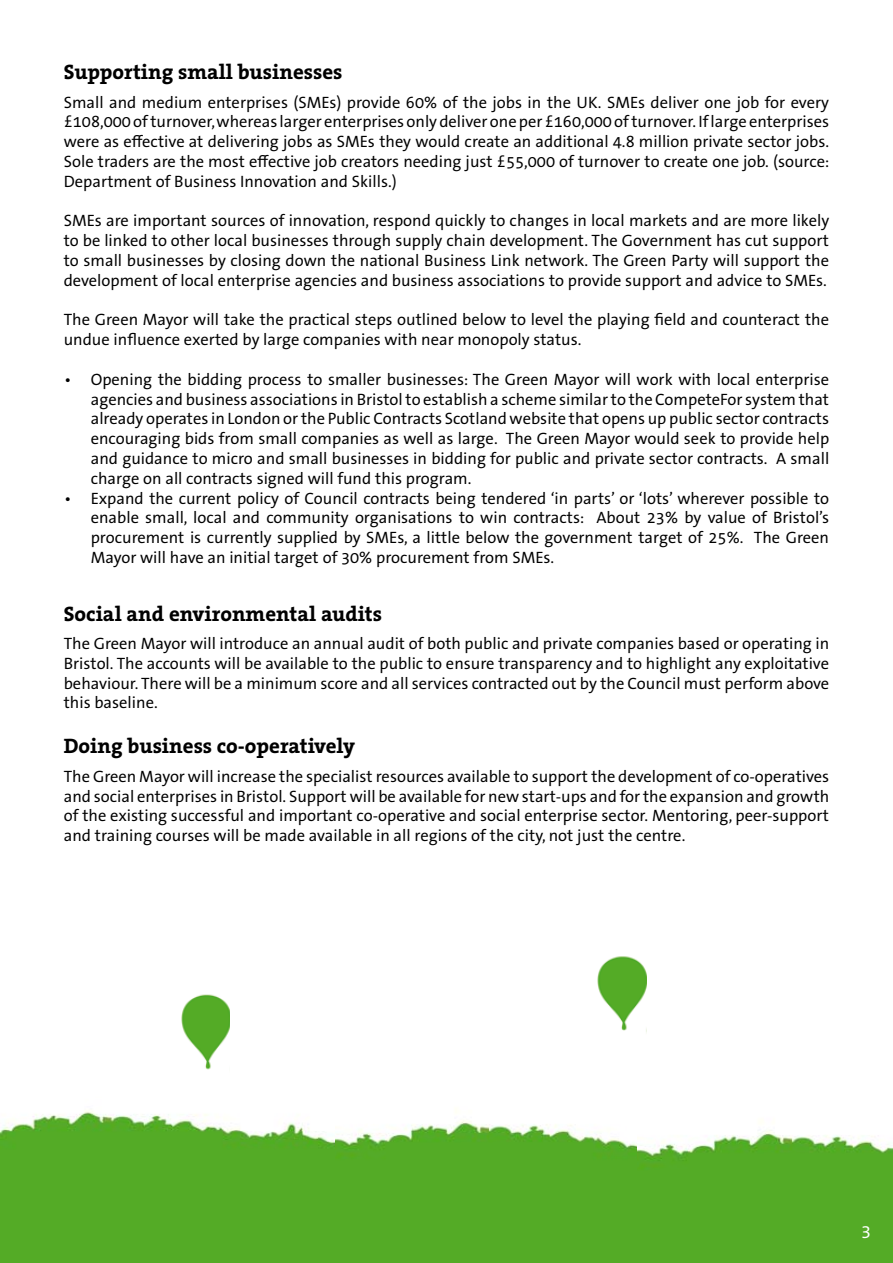
<style>
.page{position:relative;width:893px;height:1263px;background:#fff}
.page>*{position:absolute;margin:0;border:0;box-sizing:border-box;transform-origin:0 0}
.t1{font:700 21px "The Serif Office";color:#000}
.t2{font:18px "The Sans Office LF";color:#fff}
.t3{font:16.5px/19.8px "The Sans Office";color:#000;text-align:justify}
</style>
<div class="page">
<img style="left:0;top:1110px;width:335px;height:153px">
<img style="left:335px;top:1120px;width:303px;height:143px">
<img style="left:638px;top:1028px;width:255px;height:235px">
<img style="left:181px;top:994px;width:49px;height:76px">
<img style="left:597px;top:956px;width:49px;height:103px">
<p class="t1" style="left:64px;top:59px;width:280px">Supporting small businesses</p>
<p class="t3" style="left:64px;top:92px;width:767px">Small and medium enterprises (SMEs) provide 60% of the jobs in the UK. SMEs deliver one job for every £108,000 of turnover, whereas larger enterprises only deliver one per £160,000 of turnover. If large enterprises were as effective at delivering jobs as SMEs they would create an additional 4.8 million private sector jobs.<br>Sole traders are the most effective job creators needing just £55,000 of turnover to create one job. (source:<br>Department of Business Innovation and Skills.)</p>
<p class="t3" style="left:64px;top:211px;width:767px">SMEs are important sources of innovation, respond quickly to changes in local markets and are more likely to be linked to other local businesses through supply chain development. The Government has cut support to small businesses by closing down the national Business Link network. The Green Party will support the development of local enterprise agencies and business associations to provide support and advice to SMEs.</p>
<p class="t3" style="left:64px;top:310px;width:767px">The Green Mayor will take the practical steps outlined below to level the playing field and counteract the undue influence exerted by large companies with near monopoly status.</p>
<p class="t3" style="left:91px;top:369px;width:740px;text-indent:-27px">• Opening the bidding process to smaller businesses: The Green Mayor will work with local enterprise agencies and business associations in Bristol to establish a scheme similar to the CompeteFor system that already operates in London or the Public Contracts Scotland website that opens up public sector contracts encouraging bids from small companies as well as large. The Green Mayor would seek to provide help and guidance to micro and small businesses in bidding for public and private sector contracts. A small charge on all contracts signed will fund this program.</p>
<p class="t3" style="left:91px;top:488px;width:740px;text-indent:-27px">• Expand the current policy of Council contracts being tendered ‘in parts’ or ‘lots’ wherever possible to enable small, local and community organisations to win contracts: About 23% by value of Bristol’s procurement is currently supplied by SMEs, a little below the government target of 25%. The Green Mayor will have an initial target of 30% procurement from SMEs.</p>
<p class="t1" style="left:64px;top:600px;width:320px">Social and environmental audits</p>
<p class="t3" style="left:64px;top:633px;width:767px">The Green Mayor will introduce an annual audit of both public and private companies based or operating in Bristol. The accounts will be available to the public to ensure transparency and to highlight any exploitative behaviour. There will be a minimum score and all services contracted out by the Council must perform above this baseline.</p>
<p class="t1" style="left:64px;top:733px;width:293px">Doing business co-operatively</p>
<p class="t3" style="left:64px;top:766px;width:767px">The Green Mayor will increase the specialist resources available to support the development of co-operatives and social enterprises in Bristol. Support will be available for new start-ups and for the expansion and growth of the existing successful and important co-operative and social enterprise sector. Mentoring, peer-support and training courses will be made available in all regions of the city, not just the centre.</p>
<p class="t2" style="left:861px;top:1220px;width:11px">3</p>
</div>
